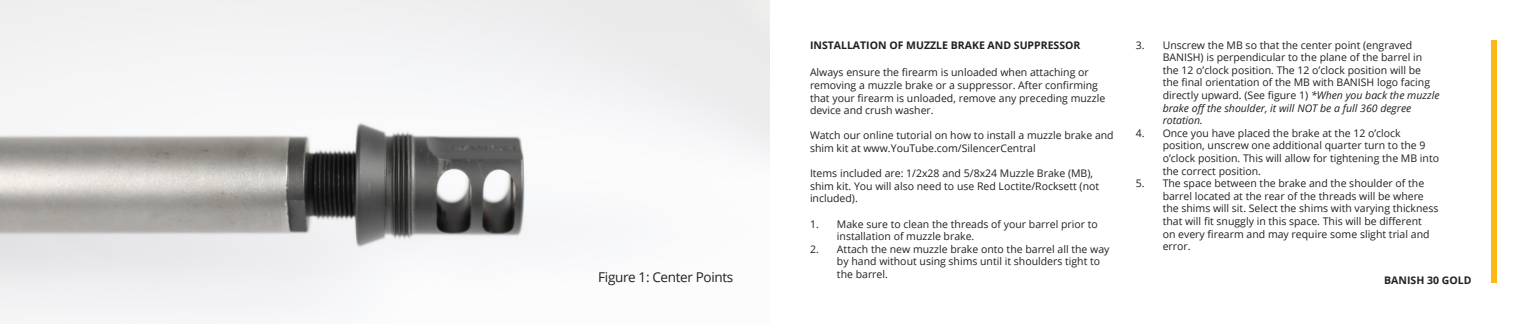
<style>
.page{position:relative;width:1539px;height:324px;background:#fff}
.page>*{position:absolute;margin:0;border:0;box-sizing:border-box;transform-origin:0 0}
.t1{font:13.5px "Open Sans";letter-spacing:-.025em;color:#231f20}
.t2{font:10.5px/12.6px "Open Sans";color:#231f20}
.t3{font:700 10.5px "Open Sans";color:#231f20}
.s1{font-style:italic}
</style>
<div class="page">
<div style="left:1491px;top:40px;width:6px;height:244px;background:#fcb814"></div>
<img style="left:0;top:0;width:770px;height:315px">
<p class="t2" style="left:1163px;top:38px;width:278px;text-indent:-27px">3. Unscrew the MB so that the center point (engraved BANISH) is perpendicular to the plane of the barrel in the 12 o’clock position. The 12 o’clock position will be the final orientation of the MB with BANISH logo facing directly upward. (See figure 1) <span class="s1">*When you back the muzzle brake off the shoulder, it will NOT be a full 360 degree rotation.</span></p>
<p class="t2" style="left:1163px;top:126px;width:278px;text-indent:-27px">4. Once you have placed the brake at the 12 o’clock position, unscrew one additional quarter turn to the 9 o’clock position. This will allow for tightening the MB into the correct position.</p>
<p class="t2" style="left:1163px;top:177px;width:277px;text-indent:-27px">5. The space between the brake and the shoulder of the barrel located at the rear of the threads will be where the shims will sit. Select the shims with varying thickness that will fit snuggly in this space. This will be different<br>on every firearm and may require some slight trial and error.</p>
<p class="t3" style="left:810px;top:37px;width:272px">INSTALLATION OF MUZZLE BRAKE AND SUPPRESSOR</p>
<p class="t2" style="left:810px;top:65px;width:297px">Always ensure the firearm is unloaded when attaching or removing a muzzle brake or a suppressor. After confirming that your firearm is unloaded, remove any preceding muzzle device and crush washer.</p>
<p class="t2" style="left:810px;top:129px;width:305px">Watch our online tutorial on how to install a muzzle brake and shim kit at www.YouTube.com/SilencerCentral</p>
<p class="t2" style="left:810px;top:167px;width:291px">Items included are: 1/2x28 and 5/8x24 Muzzle Brake (MB), shim kit. You will also need to use Red Loctite/Rocksett (not included).</p>
<p class="t2" style="left:837px;top:217px;width:262px;text-indent:-27px">1. Make sure to clean the threads of your barrel prior to installation of muzzle brake.</p>
<p class="t2" style="left:837px;top:242px;width:274px;text-indent:-27px">2. Attach the new muzzle brake onto the barrel all the way by hand without using shims until it shoulders tight to the barrel.</p>
<p class="t1" style="left:598px;top:268px;width:136px">Figure 1: Center Points</p>
<p class="t3" style="left:1384px;top:273px;width:89px">BANISH 30 GOLD</p>
</div>
